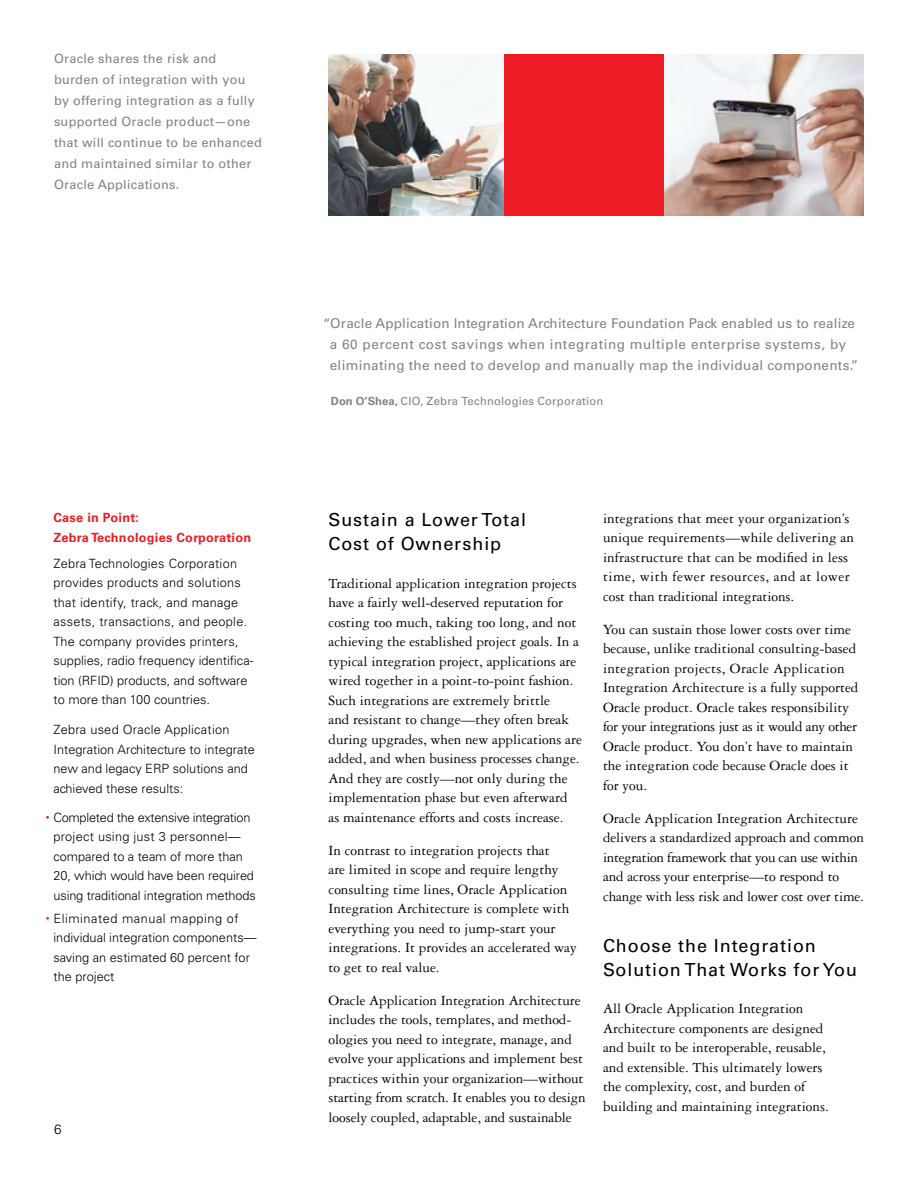
<style>
.page{position:relative;width:918px;height:1188px;background:#fff}
.page>*{position:absolute;margin:0;border:0;box-sizing:border-box;transform-origin:0 0}
.t1{font:18px/24px "Univers LT Std";letter-spacing:.05em;color:#000}
.t2{font:15px/19.5px "Garamond 3 LT Std";color:#000}
.t3{font:13.5px/21px "Univers LT Std";letter-spacing:.02em;color:#808285;text-align:center}
.t4{font:300 13.5px "Univers LT Std";color:#000}
.t5{font:300 12.75px/19.5px "Univers LT Std";color:#000}
.t6{font:300 12.75px/19.5px "Univers LT Std";letter-spacing:.02em;color:#000}
.t7{font:12.75px/21px "Univers LT Std";letter-spacing:.02em;color:#808285}
.t8{font:700 12.75px/19.5px "Univers LT Std";letter-spacing:.02em;color:#ed1c24}
.t9{font:11.25px "Univers LT Std";letter-spacing:.02em;color:#808285}
.s1{font-size:7.5px;color:#ed1c24}
.s2{font-weight:700}
</style>
<div class="page">
<img style="left:664px;top:54px;width:200px;height:162px">
<div style="left:502px;top:54px;width:162px;height:162px;background:#ed1c24"></div>
<img style="left:328px;top:54px;width:175px;height:162px">
<p class="t7" style="left:54px;top:48px;width:210px">Oracle shares the risk and burden of integration with you by offering integration as a fully supported Oracle product—one that will continue to be enhanced and maintained similar to other<br>Oracle Applications.</p>
<p class="t8" style="left:53px;top:508px;width:199px">Case in Point:<br>Zebra Technologies Corporation</p>
<p class="t6" style="left:53px;top:553px;width:201px">Zebra Technologies Corporation provides products and solutions that identify, track, and manage assets, transactions, and people.<br>The company provides printers, supplies, radio frequency identifica&shy;tion (RFID) products, and software to more than 100 countries.</p>
<p class="t5" style="left:53px;top:720px;width:203px">Zebra used Oracle Application<br>Integration Architecture to integrate new and legacy ERP solutions and achieved these results:</p>
<p class="t5" style="left:46px;top:808px;width:211px;text-align:center"><span class="s1">•</span> Completed the extensive integration project using just 3 personnel— compared to a team of more than 20, which would have been required using traditional integration methods</p>
<p class="t5" style="left:53px;top:908px;width:205px;text-indent:-8px"><span class="s1">•</span> Eliminated manual mapping of individual integration components— saving an estimated 60 percent for the project</p>
<p class="t4" style="left:54px;top:1121px;width:9px">6</p>
<p class="t3" style="left:323px;top:313px;width:536px">“Oracle Application Integration Architecture Foundation Pack enabled us to realize a 60 percent cost savings when integrating multiple enterprise systems, by eliminating the need to develop and manually map the individual components.”</p>
<p class="t9" style="left:331px;top:394px;width:274px"><span class="s2">Don O’Shea,</span> CIO, Zebra Technologies Corporation</p>
<p class="t1" style="left:328px;top:508px;width:199px">Sustain a Lower Total<br>Cost of Ownership</p>
<p class="t2" style="left:328px;top:573px;width:255px">Traditional application integration projects have a fairly well-deserved reputation for costing too much, taking too long, and not achieving the established project goals. In a typical integration project, applications are wired together in a point-to-point fashion.<br>Such integrations are extremely brittle<br>and resistant to change—they often break during upgrades, when new applications are added, and when business processes change.<br>And they are costly—not only during the implementation phase but even afterward as maintenance efforts and costs increase.</p>
<p class="t2" style="left:328px;top:840px;width:250px">In contrast to integration projects that<br>are limited in scope and require lengthy consulting time lines, Oracle Application Integration Architecture is complete with everything you need to jump-start your integrations. It provides an accelerated way to get to real value.</p>
<p class="t2" style="left:328px;top:990px;width:259px">Oracle Application Integration Architecture includes the tools, templates, and method&shy;ologies you need to integrate, manage, and evolve your applications and implement best practices within your organization—without starting from scratch. It enables you to design loosely coupled, adaptable, and sustainable</p>
<p class="t2" style="left:603px;top:508px;width:253px">integrations that meet your organization’s unique requirements—while delivering an infrastructure that can be modified in less time, with fewer resources, and at lower cost than traditional integrations.</p>
<p class="t2" style="left:603px;top:619px;width:257px">You can sustain those lower costs over time because, unlike traditional consulting-based integration projects, Oracle Application Integration Architecture is a fully supported Oracle product. Oracle takes responsibility for your integrations just as it would any other Oracle product. You don’t have to maintain the integration code because Oracle does it for you.</p>
<p class="t2" style="left:603px;top:808px;width:263px">Oracle Application Integration Architecture delivers a standardized approach and common integration framework that you can use within and across your enterprise—to respond to change with less risk and lower cost over time.</p>
<p class="t1" style="left:603px;top:933px;width:256px">Choose the Integration<br>Solution That Works for You</p>
<p class="t2" style="left:603px;top:999px;width:227px">All Oracle Application Integration Architecture components are designed and built to be interoperable, reusable, and extensible. This ultimately lowers the complexity, cost, and burden of building and maintaining integrations.</p>
</div>
